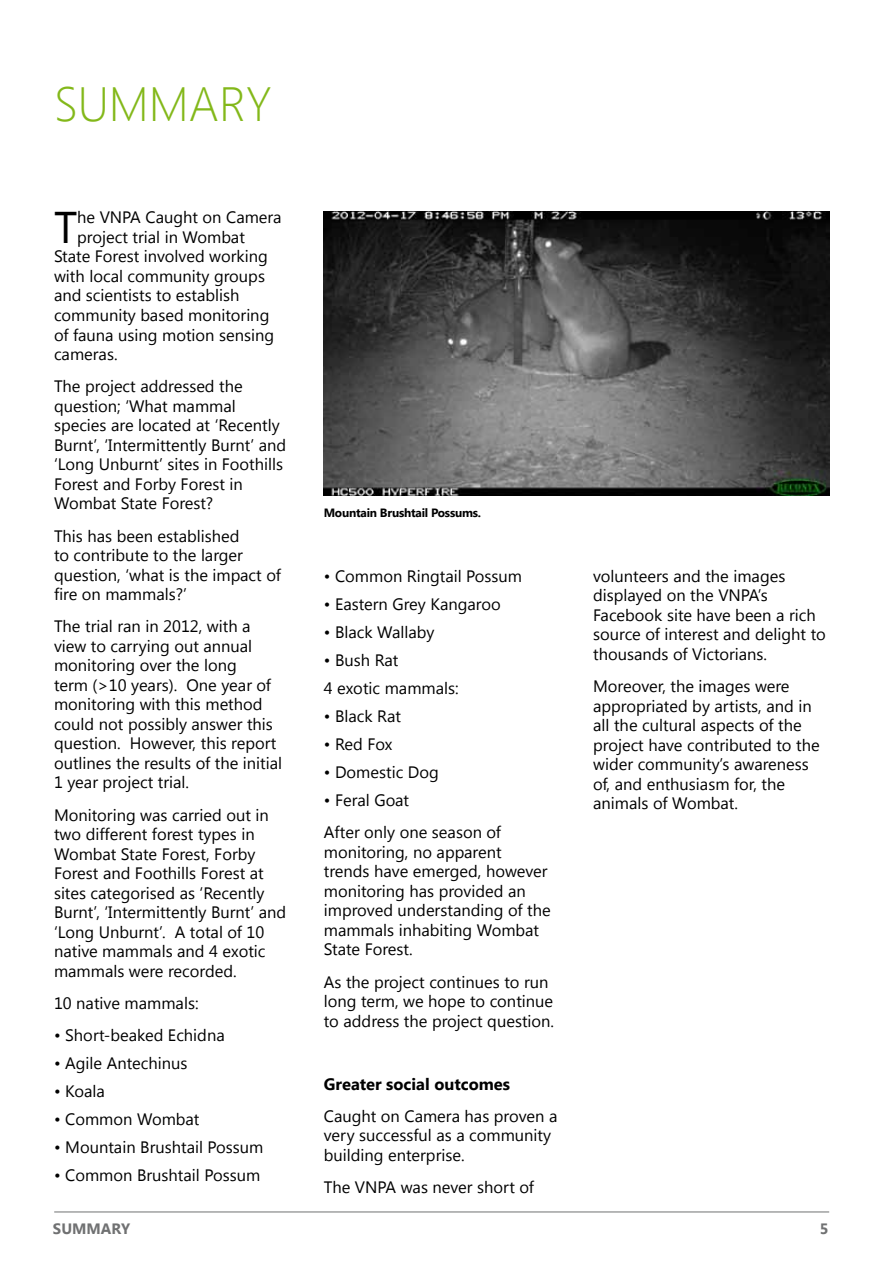
<style>
.page{position:relative;width:893px;height:1263px;background:#fff}
.page>*{position:absolute;margin:0;border:0;box-sizing:border-box;transform-origin:0 0}
.t1{font:300 48px "Segoe UI";color:#83b81a}
.t2{font:44.4px "Segoe UI";color:#000}
.t3{font:16.5px/19.5px "Segoe UI";color:#000}
.t4{font:700 16.5px "Segoe UI";color:#000}
.t5{font:700 15px "Segoe UI";color:#707172}
.t6{font:700 12px "Segoe UI";letter-spacing:-.02em;color:#000}
</style>
<div class="page">
<hr style="left:54px;top:1211px;width:775px;height:1px;background:#707172">
<img style="left:324px;top:211px;width:505px;height:285px">
<h1 class="t1" style="left:54px;top:86px;width:219px">SUMMARY</h1>
<h2 class="t2" style="left:54px;top:210px;width:25px">T</h2>
<p class="t3" style="left:77px;top:207px;width:206px">he VNPA Caught on Camera</p>
<p class="t3" style="left:77px;top:229px;width:169px">project trial in Wombat</p>
<p class="t3" style="left:54px;top:246px;width:215px">State Forest involved working</p>
<p class="t3" style="left:54px;top:266px;width:212px">with local community groups</p>
<p class="t3" style="left:54px;top:287px;width:187px">and scientists to establish</p>
<p class="t3" style="left:54px;top:305px;width:217px">community based monitoring</p>
<p class="t3" style="left:54px;top:326px;width:222px">of fauna using motion sensing</p>
<p class="t3" style="left:54px;top:346px;width:65px">cameras.</p>
<p class="t3" style="left:54px;top:378px;width:234px">The project addressed the question; ‘What mammal species are located at ‘Recently<br>Burnt’, ‘Intermittently Burnt’ and ‘Long Unburnt’ sites in Foothills<br>Forest and Forby Forest in<br>Wombat State Forest?</p>
<p class="t3" style="left:54px;top:528px;width:228px">This has been established<br>to contribute to the larger question, ‘what is the impact of fire on mammals?’</p>
<p class="t3" style="left:54px;top:618px;width:230px">The trial ran in 2012, with a view to carrying out annual monitoring over the long<br>term (&gt;10 years). One year of monitoring with this method could not possibly answer this question. However, this report outlines the results of the initial<br>1 year project trial.</p>
<p class="t3" style="left:54px;top:804px;width:234px">Monitoring was carried out in two different forest types in<br>Wombat State Forest, Forby<br>Forest and Foothills Forest at sites categorised as ‘Recently<br>Burnt’, ‘Intermittently Burnt’ and ‘Long Unburnt’. A total of 10 native mammals and 4 exotic mammals were recorded.</p>
<p class="t3" style="left:54px;top:995px;width:146px">10 native mammals:</p>
<p class="t3" style="left:54px;top:1025px;width:172px">• Short-beaked Echidna</p>
<p class="t3" style="left:54px;top:1053px;width:135px">• Agile Antechinus</p>
<p class="t3" style="left:54px;top:1081px;width:52px">• Koala</p>
<p class="t3" style="left:54px;top:1109px;width:147px">• Common Wombat</p>
<p class="t3" style="left:54px;top:1137px;width:211px">• Mountain Brushtail Possum</p>
<p class="t3" style="left:54px;top:1165px;width:208px">• Common Brushtail Possum</p>
<p class="t6" style="left:324px;top:504px;width:159px">Mountain Brushtail Possums.</p>
<p class="t3" style="left:324px;top:566px;width:200px">• Common Ringtail Possum</p>
<p class="t3" style="left:324px;top:594px;width:178px">• Eastern Grey Kangaroo</p>
<p class="t3" style="left:324px;top:622px;width:112px">• Black Wallaby</p>
<p class="t3" style="left:324px;top:645px;width:136px;line-height:28px">• Bush Rat<br>4 exotic mammals:</p>
<p class="t3" style="left:324px;top:706px;width:79px">• Black Rat</p>
<p class="t3" style="left:324px;top:734px;width:70px">• Red Fox</p>
<p class="t3" style="left:324px;top:762px;width:116px">• Domestic Dog</p>
<p class="t3" style="left:324px;top:783px;width:179px;line-height:32.2px">• Feral Goat<br>After only one season of</p>
<p class="t3" style="left:324px;top:844px;width:228px">monitoring, no apparent trends have emerged, however monitoring has provided an improved understanding of the mammals inhabiting Wombat<br>State Forest.</p>
<p class="t3" style="left:324px;top:973px;width:232px">As the project continues to run long term, we hope to continue to address the project question.</p>
<p class="t4" style="left:324px;top:1077px;width:188px">Greater social outcomes</p>
<p class="t3" style="left:324px;top:1105px;width:235px">Caught on Camera has proven a very successful as a community building enterprise.</p>
<p class="t3" style="left:324px;top:1179px;width:212px">The VNPA was never short of</p>
<p class="t3" style="left:593px;top:568px;width:234px">volunteers and the images displayed on the VNPA’s<br>Facebook site have been a rich source of interest and delight to thousands of Victorians.</p>
<p class="t3" style="left:593px;top:676px;width:228px">Moreover, the images were appropriated by artists, and in all the cultural aspects of the project have contributed to the wider community’s awareness of, and enthusiasm for, the animals of Wombat.</p>
<p class="t5" style="left:53px;top:1222px;width:79px">SUMMARY</p>
<p class="t5" style="left:820px;top:1222px;width:10px">5</p>
</div>
